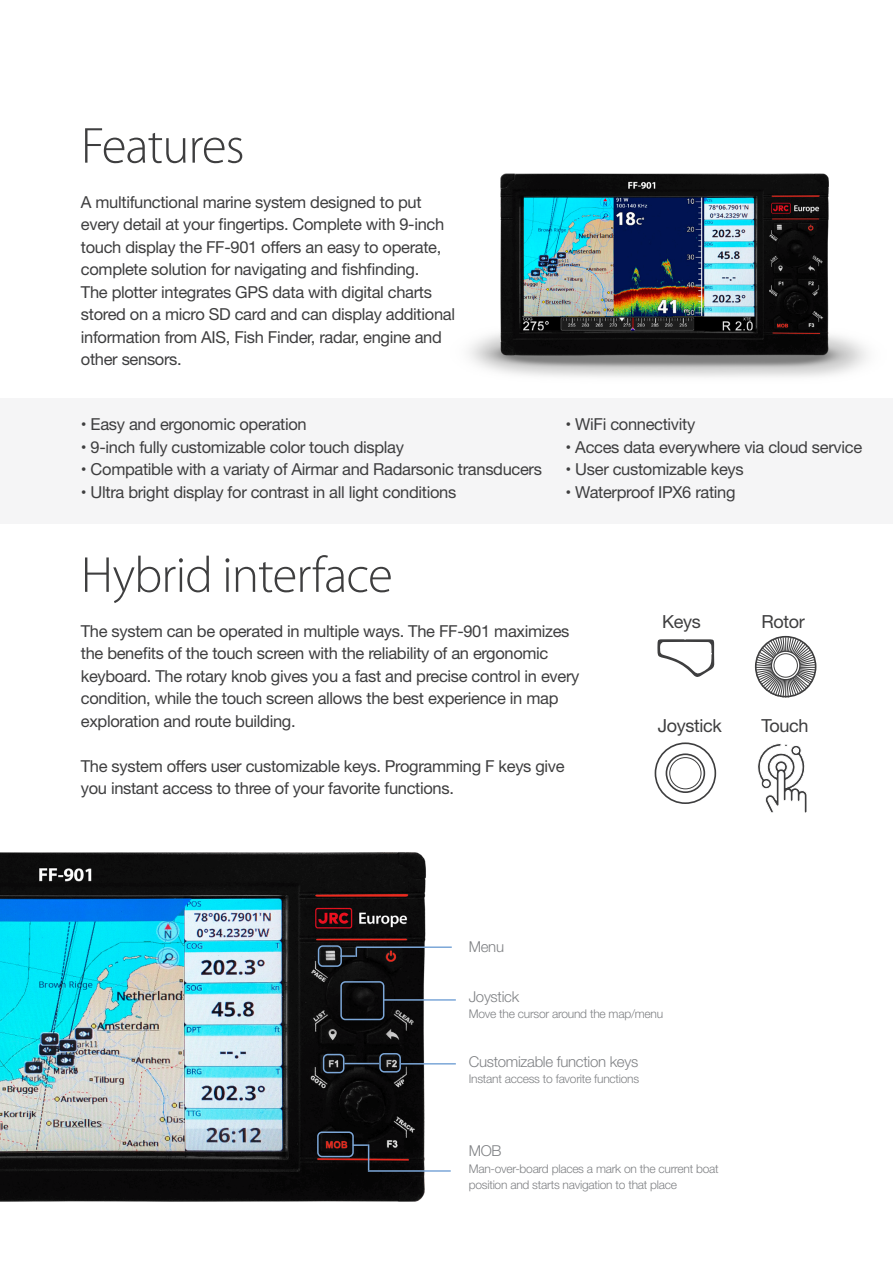
<style>
.page{position:relative;width:893px;height:1263px;background:#fff}
.page>*{position:absolute;margin:0;border:0;box-sizing:border-box;transform-origin:0 0}
.t1{font:300 51px "Myriad Pro";letter-spacing:-.02em;color:#3e3e3f}
.t2{font:18px "Helvetica Neue";letter-spacing:-.02em;color:#3e3e3f}
.t3{font:16.5px/22.5px "Helvetica Neue";letter-spacing:-.02em;color:#3e3e3f}
.t4{font:300 15px "Helvetica Neue";letter-spacing:-.02em;color:#808285}
.t5{font:300 12px/16.5px "Helvetica Neue";letter-spacing:-.02em;color:#808285}
</style>
<div class="page">
<div style="left:0;top:398px;width:893px;height:126px;background:#f5f5f6"></div>
<img style="left:469px;top:173px;width:399px;height:204px">
<svg style="left:657px;top:639px;width:58px;height:38px"></svg>
<div style="left:669px;top:757px;width:32px;height:32px;border:1px solid #3e3e3f;border-radius:50%"></div>
<div style="left:666px;top:753px;width:39px;height:40px;border:2px solid #3e3e3f;border-radius:50%"></div>
<div style="left:655px;top:742px;width:61px;height:62px;border:2px solid #3e3e3f;border-radius:50%"></div>
<svg style="left:755px;top:636px;width:61px;height:62px"></svg>
<svg style="left:771px;top:651px;width:29px;height:29px"></svg>
<div style="left:771px;top:651px;width:29px;height:29px;border:1px solid #3e3e3f;border-radius:50%"></div>
<div style="left:774px;top:654px;width:23px;height:23px;background:#fff;border-radius:50%"></div>
<div style="left:774px;top:653px;width:24px;height:24px;border:1px solid #3e3e3f;border-radius:50%"></div>
<svg style="left:757px;top:743px;width:50px;height:70px"></svg>
<img style="left:0;top:852px;width:446px;height:350px">
<hr style="left:384px;top:999px;width:72px;height:2px;background:#7ca7d8">
<hr style="left:344px;top:1063px;width:35px;height:1px;background:#7ca7d8">
<div style="left:298px;top:947px;width:41px;height:37px;background:#231f20;opacity:.4"></div>
<div style="left:318px;top:945px;width:24px;height:22px;border:2px solid #7ca7d8;border-radius:4px"></div>
<div style="left:321px;top:983px;width:60px;height:55px;background:#231f20;opacity:.4"></div>
<div style="left:340px;top:981px;width:44px;height:39px;border:2px solid #7ca7d8;border-radius:4px"></div>
<div style="left:303px;top:1055px;width:38px;height:36px;background:#231f20;opacity:.4"></div>
<div style="left:323px;top:1054px;width:21px;height:19px;border:2px solid #7ca7d8;border-radius:4px"></div>
<div style="left:298px;top:1133px;width:53px;height:42px;background:#231f20;opacity:.4"></div>
<div style="left:317px;top:1131px;width:37px;height:26px;border:2px solid #7ca7d8;border-radius:4px"></div>
<hr style="left:401px;top:1063px;width:55px;height:1px;background:#7ca7d8">
<svg style="left:353px;top:1144px;width:16px;height:26px"></svg>
<hr style="left:368px;top:1170px;width:83px;height:2px;background:#7ca7d8">
<hr style="left:356px;top:946px;width:96px;height:2px;background:#7ca7d8">
<svg style="left:340px;top:947px;width:17px;height:10px"></svg>
<div style="left:360px;top:1054px;width:38px;height:36px;background:#231f20;opacity:.4"></div>
<div style="left:379px;top:1053px;width:22px;height:19px;border:2px solid #7ca7d8;border-radius:4px"></div>
<p class="t1" style="left:81px;top:115px;width:165px">Features</p>
<p class="t3" style="left:81px;top:191px;width:376px">A multifunctional marine system designed to put every detail at your fingertips. Complete with 9-inch touch display the FF-901 offers an easy to operate, complete solution for navigating and fishfinding.<br>The plotter integrates GPS data with digital charts stored on a micro SD card and can display additional information from AIS, Fish Finder, radar, engine and other sensors.</p>
<p class="t3" style="left:81px;top:414px;width:227px">• Easy and ergonomic operation</p>
<p class="t3" style="left:81px;top:436px;width:325px">• 9-inch fully customizable color touch display</p>
<p class="t3" style="left:81px;top:459px;width:463px">• Compatible with a variaty of Airmar and Radarsonic transducers</p>
<p class="t3" style="left:81px;top:481px;width:377px">• Ultra bright display for contrast in all light conditions</p>
<p class="t3" style="left:566px;top:414px;width:131px">• WiFi connectivity</p>
<p class="t3" style="left:566px;top:436px;width:298px">• Acces data everywhere via cloud service</p>
<p class="t3" style="left:566px;top:459px;width:180px">• User customizable keys</p>
<p class="t3" style="left:566px;top:481px;width:171px">• Waterproof IPX6 rating</p>
<p class="t1" style="left:81px;top:544px;width:313px">Hybrid interface</p>
<p class="t3" style="left:81px;top:621px;width:500px">The system can be operated in multiple ways. The FF-901 maximizes the benefits of the touch screen with the reliability of an ergonomic keyboard. The rotary knob gives you a fast and precise control in every condition, while the touch screen allows the best experience in map exploration and route building.</p>
<p class="t3" style="left:81px;top:756px;width:485px">The system offers user customizable keys. Programming F keys give you instant access to three of your favorite functions.</p>
<p class="t2" style="left:662px;top:608px;width:40px">Keys</p>
<p class="t2" style="left:658px;top:713px;width:66px">Joystick</p>
<p class="t2" style="left:761px;top:608px;width:45px">Rotor</p>
<p class="t2" style="left:761px;top:713px;width:49px">Touch</p>
<p class="t4" style="left:469px;top:934px;width:37px">Menu</p>
<p class="t4" style="left:469px;top:984px;width:52px">Joystick</p>
<p class="t5" style="left:469px;top:1005px;width:196px">Move the cursor around the map/menu</p>
<p class="t4" style="left:469px;top:1049px;width:171px">Customizable function keys</p>
<p class="t5" style="left:469px;top:1070px;width:172px">Instant access to favorite functions</p>
<p class="t4" style="left:469px;top:1139px;width:34px">MOB</p>
<p class="t5" style="left:469px;top:1159px;width:252px">Man-over-board places a mark on the current boat position and starts navigation to that place</p>
</div>
